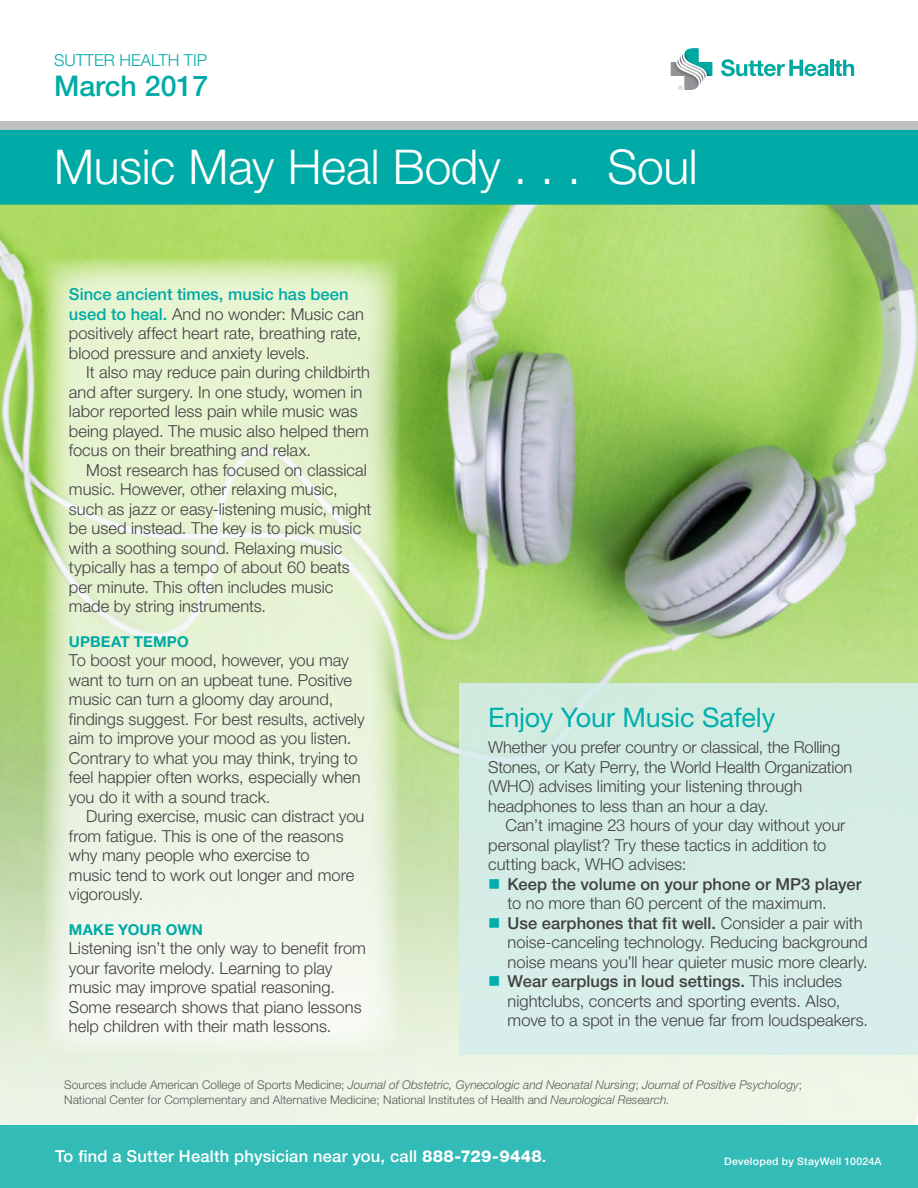
<style>
.page{position:relative;width:918px;height:1188px;background:#fff}
.page>*{position:absolute;margin:0;border:0;box-sizing:border-box;transform-origin:0 0}
.Head_1_Helv_Lt_ex_22{font:300 48px "Helvetica Neue LT Std";letter-spacing:-.005em;color:#fff}
.t1{font:500 28.5px "Helvetica Neue LT Std";color:#00aaa6}
.Head_Sidebar{font:27px "Helvetica Neue LT Std";letter-spacing:-.005em;color:#00afad}
.Text__no_indent{font:300 16.5px/19.5px "Helvetica Neue LT Std";color:#414042}
.Text{font:300 16.5px/19.5px "Helvetica Neue LT Std";color:#414042}
.Text__bullets{font:300 16.5px/19.5px "Helvetica Neue LT Std";color:#414042}
.Text__bullets-2{font:500 16.5px/19.5px "Helvetica Neue LT Std";letter-spacing:.005em;color:#414042}
.t2{font:500 16.5px "Helvetica Neue LT Std";letter-spacing:.015em;color:#fff}
.t3{font:300 16.5px "Helvetica Neue LT Std";color:#00aaa6}
.Text__subhead{font:700 15px "Helvetica Neue LT Std";letter-spacing:.015em;color:#00aaa6}
.Source_text{font:300 12px/15px "Helvetica Neue LT Std";color:#58595b}
.t4{font:500 10.5px "Helvetica Neue LT Std";letter-spacing:.03em;color:#fff}
.s1{font-weight:500;color:#00aaa6}
.s2{color:#00afad}
.s3{font-weight:300}
.s4{font-weight:500}
.s5{font-style:italic}
.s6{font-weight:800}
</style>
<div class="page">
<div style="left:0;top:130px;width:918px;height:75px;background:#00aaa6"></div>
<div style="left:0;top:1125px;width:918px;height:63px;background:#33bbb7"></div>
<div style="left:0;top:121px;width:918px;height:9px;background:#bcbec0"></div>
<svg style="left:721px;top:59px;width:108px;height:17px"></svg>
<hr style="left:830px;top:60px;width:4px;height:16px;background:#00a9a0">
<svg style="left:835px;top:60px;width:19px;height:16px"></svg>
<svg style="left:671px;top:48px;width:41px;height:42px"></svg>
<img style="left:0;top:205px;width:918px;height:920px">
<div style="left:459px;top:683px;width:459px;height:372px;background:#d5ede6"></div>
<svg style="left:43px;top:258px;width:357px;height:797px;background:#e5f1d4"></svg>
<p class="t3" style="left:54px;top:50px;width:155px">SUTTER HEALTH TIP</p>
<p class="t1" style="left:54px;top:69px;width:156px">March 2017</p>
<h1 class="Head_1_Helv_Lt_ex_22" style="left:54px;top:138px;width:645px">Music May Heal Body . . . Soul</h1>
<p class="Text__no_indent" style="left:69px;top:284px;width:296px"><span class="s1">Since ancient times, music has been used to heal.</span> And no wonder: Music can positively affect heart rate, breathing rate, blood pressure and anxiety levels.</p>
<p class="Text" style="left:69px;top:362px;width:303px;text-indent:17px">It also may reduce pain during childbirth and after surgery. In one study, women in labor reported less pain while music was being played. The music also helped them focus on their breathing and relax.</p>
<p class="Text" style="left:69px;top:460px;width:304px;text-indent:17px">Most research has focused on classical music. However, other relaxing music, such as jazz or easy-listening music, might be used instead. The key is to pick music with a soothing sound. Relaxing music typically has a tempo of about 60 beats per minute. This often includes music made by string instruments.</p>
<p class="Text__subhead" style="left:69px;top:632px;width:121px">UPBEAT TEMPO</p>
<p class="Text__no_indent" style="left:69px;top:650px;width:297px">To boost your mood, however, you may want to turn on an upbeat tune. Positive music can turn a gloomy day around, findings suggest. For best results, actively aim to improve your mood as you listen.<br>Contrary to what you may think, trying to feel happier often works, especially when you do it with a sound track.</p>
<p class="Text" style="left:69px;top:806px;width:297px;text-indent:17px">During exercise, music can distract you from fatigue. This is one of the reasons why many people who exercise to<br>music tend to work out longer and more vigorously.</p>
<p class="Text__subhead" style="left:69px;top:920px;width:135px">MAKE YOUR OWN</p>
<p class="Text__no_indent" style="left:69px;top:938px;width:299px">Listening isn’t the only way to benefit from your favorite melody. Learning to play music may improve spatial reasoning.<br>Some research shows that piano lessons help children with their math lessons.</p>
<h1 class="Head_Sidebar" style="left:488px;top:701px;width:289px">Enjoy Your Music Safely</h1>
<p class="Text__no_indent" style="left:488px;top:737px;width:366px">Whether you prefer country or classical, the Rolling Stones, or Katy Perry, the World Health Organization (WHO) advises limiting your listening through headphones to less than an hour a day.</p>
<p class="Text" style="left:488px;top:815px;width:359px;text-indent:17px">Can’t imagine 23 hours of your day without your personal playlist? Try these tactics in addition to cutting back, WHO advises:</p>
<p class="Text__bullets-2" style="left:508px;top:874px;width:355px;text-indent:-20px"><span class="s2">■</span> Keep the volume on your phone or MP3 player <span class="s3">to no more than 60 percent of the maximum.</span></p>
<p class="Text__bullets" style="left:508px;top:913px;width:362px;text-indent:-20px"><span class="s2">■</span> <span class="s4">Use earphones that fit well.</span> Consider a pair with noise-canceling technology. Reducing background noise means you’ll hear quieter music more clearly.</p>
<p class="Text__bullets" style="left:508px;top:971px;width:362px;text-indent:-20px"><span class="s2">■</span> <span class="s4">Wear earplugs in loud settings.</span> This includes nightclubs, concerts and sporting events. Also, move to a spot in the venue far from loudspeakers.</p>
<p class="Source_text" style="left:64px;top:1077px;width:739px">Sources include American College of Sports Medicine; <span class="s5">Journal of Obstetric, Gynecologic and Neonatal Nursing</span>; <span class="s5">Journal of Positive Psychology</span>;<br>National Center for Complementary and Alternative Medicine; National Institutes of Health and <span class="s5">Neurological Research.</span></p>
<p class="t2" style="left:55px;top:1146px;width:493px">To find a Sutter Health physician near you, call <span class="s6">888-729-9448</span>.</p>
<p class="t4" style="left:724px;top:1155px;width:159px">Developed by StayWell 10024A</p>
</div>
